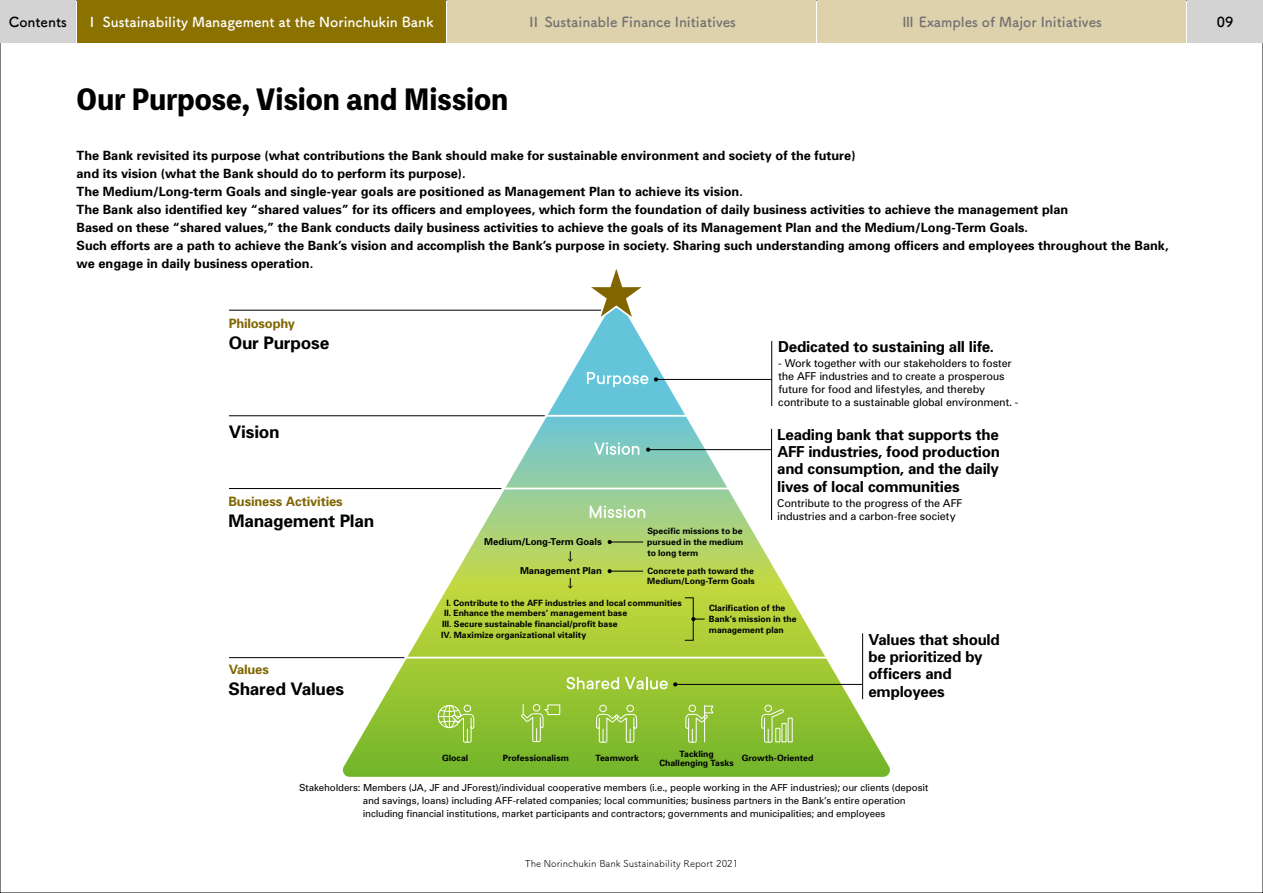
<style>
.page{position:relative;width:1263px;height:893px;background:#fff}
.page>*{position:absolute;margin:0;border:0;box-sizing:border-box;transform-origin:0 0}
.t1{font:800 27.6px "Toppan Bunkyu Midashi Gothic Std N";letter-spacing:-.005em;color:#000}
.t2{font:700 17.25px "Univers";letter-spacing:-.02em;color:#000}
.t3{font:700 15.15px/17.2px "Univers";letter-spacing:-.015em;color:#000;text-align:justify}
.t4{font:13.8px "Tsuku A Rd Gothic Std B";color:#727171}
.t5{font:13.8px "Tsuku A Rd Gothic Std B";color:#fff}
.t6{font:13.8px "Tsuku A Rd Gothic Std B";color:#000}
.t7{font:700 12.9px "Univers";letter-spacing:-.015em;color:#816600}
.t8{font:700 12.75px/18.1px "Univers";color:#000}
.t9{font:10.8px/12.9px "Univers";letter-spacing:-.015em;color:#000}
.t10{font:9.75px/12.9px "Univers";letter-spacing:-.015em;color:#000}
.t11{font:9.6px "Tsuku A Rd Gothic Std R";color:#000}
.t12{font:700 9.45px "Univers";letter-spacing:-.005em;color:#000}
.t13{font:700 8.7px/10.8px "Univers";color:#000}
</style>
<div class="page">
<div style="left:447px;top:0;width:369px;height:43px;background:#ded2ad"></div>
<div style="left:817px;top:0;width:368px;height:43px;background:#ded2ad"></div>
<div style="left:1187px;top:0;width:76px;height:43px;background:#d3d3d4"></div>
<div style="left:0;top:0;width:76px;height:43px;background:#d3d3d4"></div>
<svg style="left:341px;top:309px;width:549px;height:468px"></svg>
<svg style="left:567px;top:677px;width:52px;height:12px"></svg>
<hr style="left:675px;top:684px;width:188px;height:1px;background:#000">
<svg style="left:625px;top:677px;width:52px;height:12px"></svg>
<hr style="left:656px;top:379px;width:115px;height:1px;background:#000">
<svg style="left:654px;top:377px;width:4px;height:4px"></svg>
<hr style="left:648px;top:449px;width:123px;height:1px;background:#000">
<svg style="left:646px;top:448px;width:4px;height:4px"></svg>
<div style="left:626px;top:705px;width:8px;height:7px;border:1px solid #fff;border-radius:50%"></div>
<div style="left:599px;top:705px;width:8px;height:7px;border:1px solid #fff;border-radius:50%"></div>
<svg style="left:596px;top:714px;width:41px;height:29px"></svg>
<svg style="left:685px;top:705px;width:29px;height:38px"></svg>
<div style="left:764px;top:705px;width:8px;height:7px;border:1px solid #fff;border-radius:50%"></div>
<div style="left:788px;top:718px;width:5px;height:24px;border:1px solid #fff"></div>
<svg style="left:761px;top:709px;width:23px;height:34px"></svg>
<svg style="left:438px;top:705px;width:37px;height:38px"></svg>
<svg style="left:520px;top:704px;width:40px;height:38px"></svg>
<svg style="left:587px;top:372px;width:61px;height:15px"></svg>
<svg style="left:594px;top:442px;width:45px;height:13px"></svg>
<svg style="left:590px;top:506px;width:55px;height:12px"></svg>
<hr style="left:229px;top:310px;width:376px;height:1px;background:#000">
<hr style="left:229px;top:488px;width:273px;height:1px;background:#000">
<hr style="left:229px;top:657px;width:175px;height:1px;background:#000">
<hr style="left:610px;top:542px;width:33px;height:1px;background:#000">
<svg style="left:608px;top:540px;width:4px;height:4px"></svg>
<hr style="left:610px;top:571px;width:33px;height:1px;background:#000">
<svg style="left:608px;top:569px;width:4px;height:4px"></svg>
<svg style="left:693px;top:617px;width:12px;height:4px"></svg>
<svg style="left:568px;top:551px;width:5px;height:11px"></svg>
<svg style="left:568px;top:578px;width:5px;height:11px"></svg>
<hr style="left:546px;top:415px;width:147px;height:2px;background:#fff">
<hr style="left:501px;top:488px;width:231px;height:1px;background:#fff">
<hr style="left:406px;top:657px;width:423px;height:1px;background:#fff">
<hr style="left:229px;top:415px;width:316px;height:1px;background:#000">
<svg style="left:583px;top:269px;width:67px;height:55px"></svg>
<hr style="left:771px;top:341px;width:1px;height:65px;background:#000">
<hr style="left:771px;top:429px;width:1px;height:91px;background:#000">
<hr style="left:862px;top:633px;width:1px;height:66px;background:#000">
<div style="left:77px;top:0;width:369px;height:43px;background:#8b7100"></div>
<p class="t6" style="left:9px;top:11px;width:60px">Contents</p>
<p class="t5" style="left:85px;top:11px;width:350px">Ⅰ Sustainability Management at the Norinchukin Bank</p>
<p class="t4" style="left:527px;top:11px;width:211px">Ⅱ Sustainable Finance Initiatives</p>
<p class="t4" style="left:901px;top:11px;width:202px">Ⅲ Examples of Major Initiatives</p>
<p class="t6" style="left:1217px;top:11px;width:18px">09</p>
<h1 class="t1" style="left:77px;top:79px;width:433px">Our Purpose, Vision and Mission</h1>
<p class="t8" style="left:77px;top:146px;width:1093px">The Bank revisited its purpose (what contributions the Bank should make for sustainable environment and society of the future)<br>and its vision (what the Bank should do to perform its purpose).<br>The Medium/Long-term Goals and single-year goals are positioned as Management Plan to achieve its vision.<br>The Bank also identified key “shared values” for its officers and employees, which form the foundation of daily business activities to achieve the management plan<br>Based on these “shared values,” the Bank conducts daily business activities to achieve the goals of its Management Plan and the Medium/Long-Term Goals.<br>Such efforts are a path to achieve the Bank’s vision and accomplish the Bank’s purpose in society. Sharing such understanding among officers and employees throughout the Bank, we engage in daily business operation.</p>
<p class="t7" style="left:229px;top:316px;width:68px">Philosophy</p>
<h2 class="t2" style="left:229px;top:332px;width:102px">Our Purpose</h2>
<h2 class="t2" style="left:229px;top:421px;width:52px">Vision</h2>
<p class="t7" style="left:228px;top:494px;width:116px">Business Activities</p>
<h2 class="t2" style="left:228px;top:510px;width:147px">Management Plan</h2>
<p class="t7" style="left:229px;top:661px;width:42px">Values</p>
<h2 class="t2" style="left:229px;top:678px;width:117px">Shared Values</h2>
<p class="t3" style="left:778px;top:338px;width:217px">Dedicated to sustaining all life.</p>
<p class="t9" style="left:778px;top:356px;width:242px">- Work together with our stakeholders to foster the AFF industries and to create a prosperous future for food and lifestyles, and thereby contribute to a sustainable global environment. -</p>
<p class="t3" style="left:777px;top:425px;width:224px">Leading bank that supports the AFF industries, food production and consumption, and the daily lives of local communities</p>
<p class="t9" style="left:777px;top:497px;width:187px">Contribute to the progress of the AFF industries and a carbon-free society</p>
<p class="t13" style="left:647px;top:525px;width:97px;text-align:justify">Specific missions to be pursued in the medium to long term</p>
<p class="t13" style="left:647px;top:565px;width:109px">Concrete path toward the<br>Medium/Long-Term Goals</p>
<p class="t13" style="left:446px;top:597px;width:237px">I. Contribute to the AFF industries and local communities</p>
<p class="t13" style="left:444px;top:608px;width:184px">II. Enhance the members’ management base</p>
<p class="t13" style="left:442px;top:618px;width:177px">III. Secure sustainable financial/profit base</p>
<p class="t13" style="left:441px;top:629px;width:147px">IV. Maximize organizational vitality</p>
<p class="t12" style="left:484px;top:536px;width:119px">Medium/Long-Term Goals</p>
<p class="t12" style="left:520px;top:564px;width:83px">Management Plan</p>
<p class="t13" style="left:709px;top:602px;width:89px">Clarification of the<br>Bank’s mission in the management plan</p>
<p class="t13" style="left:442px;top:752px;width:28px">Glocal</p>
<p class="t13" style="left:503px;top:752px;width:68px">Professionalism</p>
<p class="t13" style="left:595px;top:752px;width:45px">Teamwork</p>
<p class="t13" style="left:659px;top:748px;width:76px;line-height:9.8px;text-align:center">Tackling<br>Challenging Tasks</p>
<p class="t13" style="left:742px;top:752px;width:73px">Growth-Oriented</p>
<p class="t3" style="left:868px;top:630px;width:133px;text-align:left">Values that should be prioritized by officers and employees</p>
<p class="t10" style="left:363px;top:780px;width:567px;text-indent:-64px">Stakeholders: Members (JA, JF and JForest)/individual cooperative members (i.e., people working in the AFF industries); our clients (deposit and savings, loans) including AFF-related companies; local communities; business partners in the Bank’s entire operation including financial institutions, market participants and contractors; governments and municipalities; and employees</p>
<p class="t11" style="left:525px;top:856px;width:215px">The Norinchukin Bank Sustainability Report 2021</p>
</div>
